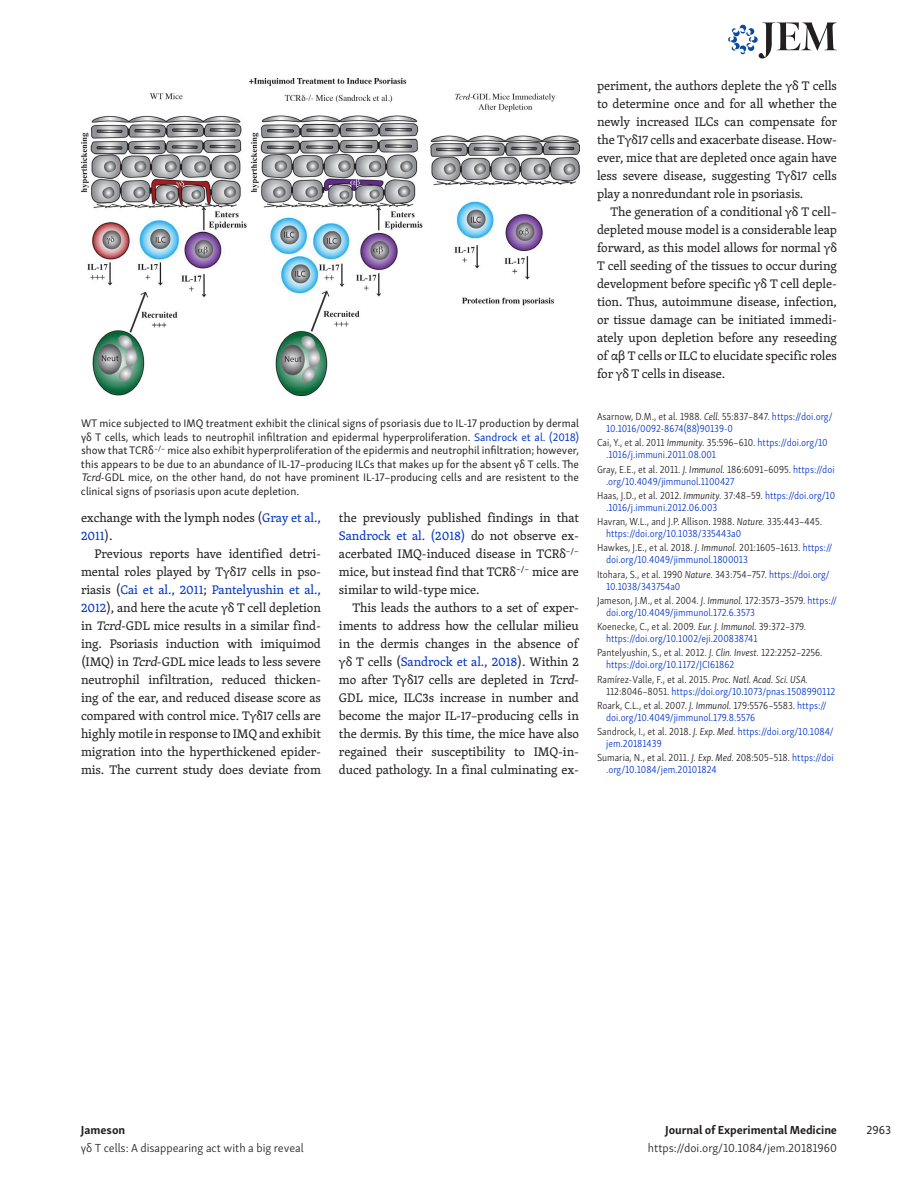
<style>
.page{position:relative;width:918px;height:1188px;background:#fff}
.page>*{position:absolute;margin:0;border:0;box-sizing:border-box;transform-origin:0 0}
.t1{font:12.75px/18px "Skolar PE";letter-spacing:-.005em;color:#231f20;text-align:justify}
.t2{font:300 12px "Skolar Sans PE";color:#231f20}
.t3{font:700 12px "Skolar Sans PE";letter-spacing:-.005em;color:#231f20}
.t4{font:12px "Skolar Sans PE";color:#231f20}
.t5{font:11.25px/13.5px "Skolar Sans PE";color:#231f20;text-align:justify}
.t6{font:300 10.5px/12px "Skolar Sans PE Cn";color:#0034c9}
.t7{font:300 10.5px/12px "Skolar Sans PE Cn";color:#231f20}
.s1{color:#0034c9}
.s2{font-style:italic}
.s3{color:#231f20}
.s4{font-style:italic;color:#231f20}
</style>
<div class="page">
<svg style="left:728px;top:22px;width:109px;height:36px"></svg>
<img style="left:81px;top:78px;width:498px;height:318px">
<p class="t5" style="left:81px;top:416px;width:500px">WT mice subjected to IMQ treatment exhibit the clinical signs of psoriasis due to IL-17 production by dermal γδ T cells, which leads to neutrophil infiltration and epidermal hyperproliferation. <span class="s1">Sandrock et al. (2018) </span>show that TCRδ<sup>–/–</sup> mice also exhibit hyperproliferation of the epidermis and neutrophil infiltration; however, this appears to be due to an abundance of IL-17–producing ILCs that makes up for the absent γδ T cells. The <span class="s2">Tcrd</span>-GDL mice, on the other hand, do not have prominent IL-17–producing cells and are resistent to the clinical signs of psoriasis upon acute depletion.</p>
<p class="t1" style="left:81px;top:508px;width:241px">exchange with the lymph nodes (<span class="s1">Gray et al.,<br>2011</span>).</p>
<p class="t1" style="left:81px;top:544px;width:242px;text-indent:14px">Previous reports have identified detri&shy;mental roles played by Tγδ17 cells in pso&shy;riasis (<span class="s1">Cai et al., 2011</span>; <span class="s1">Pantelyushin et al., 2012</span>), and here the acute γδ T cell depletion in <span class="s2">Tcrd</span>-GDL mice results in a similar find&shy;ing. Psoriasis induction with imiquimod (IMQ) in <span class="s2">Tcrd</span>-GDL mice leads to less severe neutrophil infiltration, reduced thicken&shy;ing of the ear, and reduced disease score as compared with control mice. Tγδ17 cells are highly motile in response to IMQ and exhibit migration into the hyperthickened epider&shy;mis. The current study does deviate from</p>
<p class="t1" style="left:339px;top:508px;width:242px">the previously published findings in that <span class="s1">Sandrock et al. (2018)</span> do not observe ex&shy;acerbated IMQ-induced disease in TCRδ<sup>−/− </sup>mice, but instead find that TCRδ<sup>−/−</sup> mice are similar to wild-type mice.</p>
<p class="t1" style="left:339px;top:598px;width:242px;text-indent:14px">This leads the authors to a set of exper&shy;iments to address how the cellular milieu in the dermis changes in the absence of γδ T cells (<span class="s1">Sandrock et al., 2018</span>). Within 2 mo after Tγδ17 cells are depleted in <span class="s2">Tcrd</span>-GDL mice, ILC3s increase in number and become the major IL-17–producing cells in the dermis. By this time, the mice have also regained their susceptibility to IMQ-in&shy;duced pathology. In a final culminating ex-</p>
<p class="t1" style="left:597px;top:76px;width:242px">periment, the authors deplete the γδ T cells to determine once and for all whether the newly increased ILCs can compensate for the Tγδ17 cells and exacerbate disease. How&shy;ever, mice that are depleted once again have less severe disease, suggesting Tγδ17 cells play a nonredundant role in psoriasis.</p>
<p class="t1" style="left:597px;top:202px;width:242px;text-indent:14px">The generation of a conditional γδ T cell– depleted mouse model is a considerable leap forward, as this model allows for normal γδ T cell seeding of the tissues to occur during development before specific γδ T cell deple&shy;tion. Thus, autoimmune disease, infection, or tissue damage can be initiated immedi&shy;ately upon depletion before any reseeding of αβ T cells or ILC to elucidate specific roles for γδ T cells in disease.</p>
<p class="t6" style="left:606px;top:410px;width:228px;text-indent:-9px"><span class="s3">Asarnow, D.M., et al. 1988.</span> <span class="s4">Cell.</span> <span class="s3">55:837–847.</span> https://doi.org/<br>10.1016/0092-8674(88)90139-0</p>
<p class="t6" style="left:606px;top:436px;width:223px;text-indent:-9px"><span class="s3">Cai, Y., et al. 2011</span> <span class="s4">Immunity.</span> <span class="s3">35:596–610.</span> https://doi.org/10 .1016/j.immuni.2011.08.001</p>
<p class="t6" style="left:606px;top:462px;width:230px;text-indent:-9px"><span class="s3">Gray, E.E., et al. 2011.</span> <span class="s4">J. Immunol.</span> <span class="s3">186:6091–6095.</span> https://doi .org/10.4049/jimmunol.1100427</p>
<p class="t6" style="left:606px;top:488px;width:231px;text-indent:-9px"><span class="s3">Haas, J.D., et al. 2012.</span> <span class="s4">Immunity.</span> <span class="s3">37:48–59.</span> https://doi.org/10 .1016/j.immuni.2012.06.003</p>
<p class="t7" style="left:606px;top:515px;width:218px;text-indent:-9px">Havran, W.L., and J.P. Allison. 1988. <span class="s2">Nature.</span> 335:443–445. <span class="s1">https://doi.org/10.1038/335443a0</span></p>
<p class="t6" style="left:606px;top:541px;width:228px;text-indent:-9px"><span class="s3">Hawkes, J.E., et al. 2018.</span> <span class="s4">J. Immunol.</span> <span class="s3">201:1605–1613.</span> https:// doi.org/10.4049/jimmunol.1800013</p>
<p class="t7" style="left:606px;top:567px;width:225px;text-indent:-9px">Itohara, S., et al. 1990 <span class="s2">Nature.</span> 343:754–757. <span class="s1">https://doi.org/<br>10.1038/343754a0</span></p>
<p class="t6" style="left:606px;top:593px;width:233px;text-indent:-9px"><span class="s3">Jameson, J.M., et al. 2004.</span> <span class="s4">J. Immunol.</span> <span class="s3">172:3573–3579.</span> https:// doi.org/10.4049/jimmunol.172.6.3573</p>
<p class="t6" style="left:606px;top:620px;width:202px;text-indent:-9px"><span class="s3">Koenecke, C., et al. 2009.</span> <span class="s4">Eur. J. Immunol.</span> <span class="s3">39:372–379. </span>https://doi.org/10.1002/eji.200838741</p>
<p class="t7" style="left:606px;top:646px;width:218px;text-indent:-9px">Pantelyushin, S., et al. 2012. <span class="s2">J. Clin. Invest.</span> 122:2252–2256. <span class="s1">https://doi.org/10.1172/JCI61862</span></p>
<p class="t7" style="left:606px;top:672px;width:231px;text-indent:-9px">Ramírez-Valle, F., et al. 2015. <span class="s2">Proc. Natl. Acad. Sci. USA.<br></span>112:8046–8051. <span class="s1">https://doi.org/10.1073/pnas.1508990112</span></p>
<p class="t6" style="left:606px;top:698px;width:222px;text-indent:-9px"><span class="s3">Roark, C.L., et al. 2007.</span> <span class="s4">J. Immunol.</span> <span class="s3">179:5576–5583.</span> https:// doi.org/10.4049/jimmunol.179.8.5576</p>
<p class="t6" style="left:606px;top:725px;width:229px;text-indent:-9px"><span class="s3">Sandrock, I., et al. 2018.</span> <span class="s4">J. Exp. Med.</span> https://doi.org/10.1084/ jem.20181439</p>
<p class="t6" style="left:606px;top:751px;width:229px;text-indent:-9px"><span class="s3">Sumaria, N., et al. 2011.</span> <span class="s4">J. Exp. Med.</span> <span class="s3">208:505–518.</span> https://doi .org/10.1084/jem.20101824</p>
<p class="t3" style="left:81px;top:1120px;width:46px">Jameson</p>
<p class="t2" style="left:81px;top:1139px;width:224px">γδ T cells: A disappearing act with a big reveal</p>
<p class="t3" style="left:665px;top:1120px;width:173px">Journal of Experimental Medicine</p>
<p class="t2" style="left:648px;top:1139px;width:191px">https://doi.org/10.1084/jem.20181960</p>
<p class="t4" style="left:866px;top:1121px;width:26px">2963</p>
</div>
